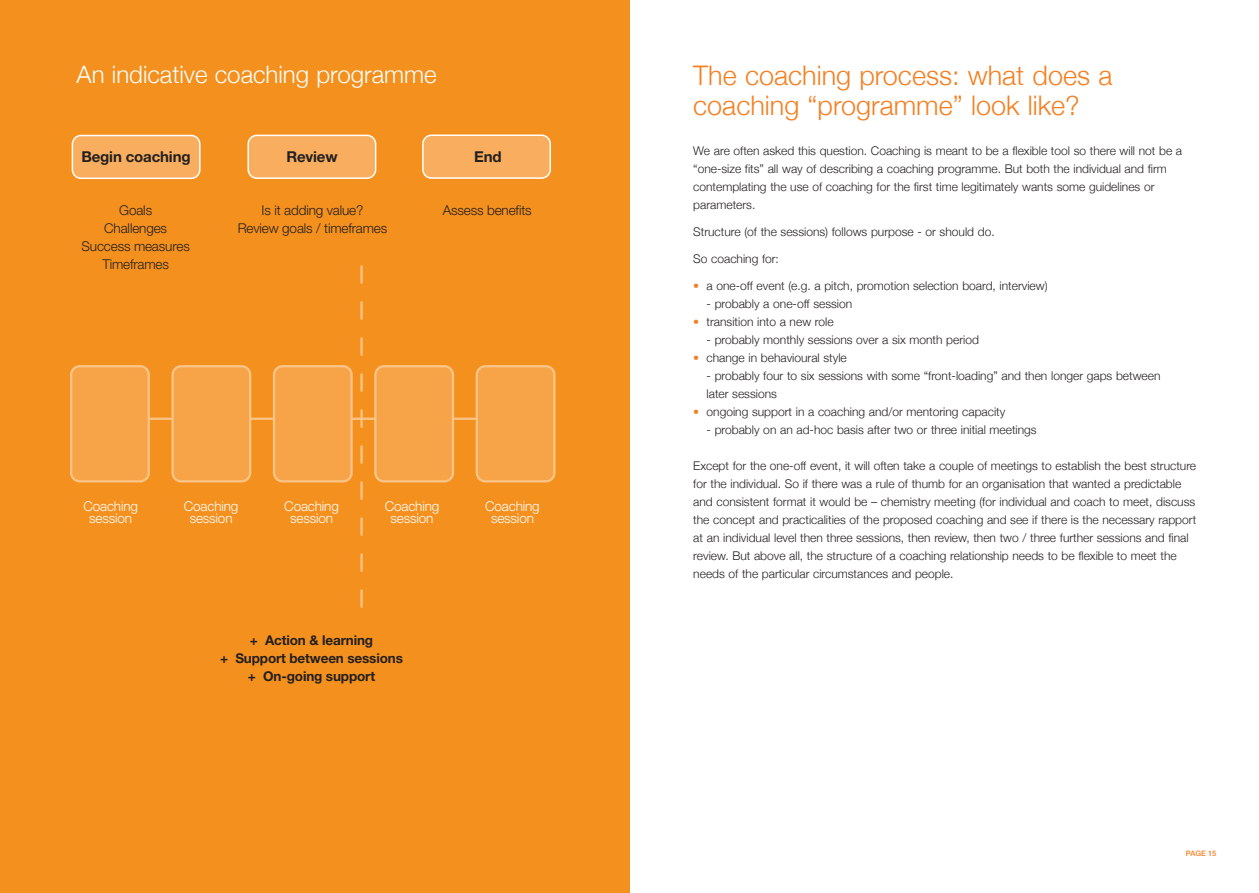
<style>
.page{position:relative;width:1259px;height:893px;background:#fff}
.page>*{position:absolute;margin:0;border:0;box-sizing:border-box;transform-origin:0 0}
.t1{font:300 27px/30px "Helvetica Neue";color:#f57f21}
.t2{font:300 24px "Helvetica Neue";color:#fff}
.t3{font:700 15px "Helvetica Neue";letter-spacing:-.01em;color:#231f20}
.t4{font:300 13.5px/18px "Helvetica Neue";letter-spacing:-.01em;color:#231f20;text-align:center}
.t5{font:300 13.5px/12px "Helvetica Neue";letter-spacing:-.01em;color:#fff;text-align:center}
.t6{font:700 13.5px/18px "Helvetica Neue";letter-spacing:-.01em;color:#231f20;text-align:center}
.t7{font:300 12px/18px "Helvetica Neue";color:#231f20}
.t8{font:500 7.5px "Helvetica Neue";color:#f57f21}
.s1{color:#f57f21}
</style>
<div class="page">
<div style="left:0;top:0;width:629px;height:893px;background:#f4901d"></div>
<div style="left:423px;top:135px;width:127px;height:43px;background:#f8ae5e;border-radius:9px"></div>
<div style="left:422px;top:135px;width:129px;height:44px;border:2px solid #fff;border-radius:9px"></div>
<div style="left:248px;top:135px;width:128px;height:43px;background:#f8ae5e;border-radius:9px"></div>
<div style="left:247px;top:135px;width:129px;height:44px;border:2px solid #fff;border-radius:9px"></div>
<div style="left:72px;top:135px;width:128px;height:43px;background:#f8ae5e;border-radius:9px"></div>
<div style="left:72px;top:135px;width:129px;height:44px;border:2px solid #fff;border-radius:9px"></div>
<hr style="left:87px;top:418px;width:431px;height:2px;background:#fbc488">
<svg style="left:360px;top:266px;width:3px;height:342px"></svg>
<div style="left:71px;top:366px;width:78px;height:115px;background:#f7a449;border-radius:9px"></div>
<div style="left:70px;top:365px;width:80px;height:117px;border:2px solid #fbc488;border-radius:9px"></div>
<div style="left:173px;top:366px;width:77px;height:115px;background:#f7a449;border-radius:9px"></div>
<div style="left:171px;top:365px;width:80px;height:117px;border:2px solid #fbc488;border-radius:9px"></div>
<div style="left:274px;top:366px;width:77px;height:115px;background:#f7a449;border-radius:9px"></div>
<div style="left:273px;top:365px;width:80px;height:117px;border:2px solid #fbc488;border-radius:9px"></div>
<div style="left:375px;top:366px;width:78px;height:115px;background:#f7a449;border-radius:9px"></div>
<div style="left:374px;top:365px;width:80px;height:117px;border:2px solid #fbc488;border-radius:9px"></div>
<div style="left:477px;top:366px;width:77px;height:115px;background:#f7a449;border-radius:9px"></div>
<div style="left:476px;top:365px;width:79px;height:117px;border:2px solid #fbc488;border-radius:9px"></div>
<h2 class="t2" style="left:77px;top:60px;width:361px">An indicative coaching programme</h2>
<p class="t3" style="left:81px;top:151px;width:111px">Begin coaching</p>
<p class="t4" style="left:82px;top:202px;width:110px">Goals<br>Challenges<br>Success measures<br>Timeframes</p>
<p class="t3" style="left:286px;top:151px;width:53px">Review</p>
<p class="t3" style="left:474px;top:151px;width:29px">End</p>
<p class="t4" style="left:238px;top:202px;width:151px">Is it adding value?<br>Review goals / timeframes</p>
<p class="t4" style="left:443px;top:202px;width:90px">Assess benefits</p>
<p class="t5" style="left:83px;top:502px;width:56px">Coaching session</p>
<p class="t5" style="left:184px;top:502px;width:56px">Coaching session</p>
<p class="t5" style="left:284px;top:502px;width:56px">Coaching session</p>
<p class="t5" style="left:385px;top:502px;width:56px">Coaching session</p>
<p class="t5" style="left:485px;top:502px;width:56px">Coaching session</p>
<p class="t6" style="left:220px;top:632px;width:184px">+ Action &amp; learning<br>+ Support between sessions + On-going support</p>
<h1 class="t1" style="left:693px;top:60px;width:420px">The coaching process: what does a coaching “programme” look like?</h1>
<p class="t7" style="left:693px;top:142px;width:490px">We are often asked this question. Coaching is meant to be a flexible tool so there will not be a “one-size fits” all way of describing a coaching programme. But both the individual and firm contemplating the use of coaching for the first time legitimately wants some guidelines or parameters.</p>
<p class="t7" style="left:693px;top:223px;width:303px">Structure (of the sessions) follows purpose - or should do.</p>
<p class="t7" style="left:693px;top:250px;width:87px">So coaching for:</p>
<p class="t7" style="left:693px;top:277px;width:356px"><span class="s1">•</span> a one-off event (e.g. a pitch, promotion selection board, interview)</p>
<p class="t7" style="left:706px;top:295px;width:147px">- probably a one-off session</p>
<p class="t7" style="left:693px;top:313px;width:142px"><span class="s1">•</span> transition into a new role</p>
<p class="t7" style="left:706px;top:331px;width:274px">- probably monthly sessions over a six month period</p>
<p class="t7" style="left:693px;top:349px;width:155px"><span class="s1">•</span> change in behavioural style</p>
<p class="t7" style="left:706px;top:367px;width:455px">- probably four to six sessions with some “front-loading” and then longer gaps between later sessions</p>
<p class="t7" style="left:693px;top:403px;width:313px"><span class="s1">•</span> ongoing support in a coaching and/or mentoring capacity</p>
<p class="t7" style="left:706px;top:421px;width:331px">- probably on an ad-hoc basis after two or three initial meetings</p>
<p class="t7" style="left:693px;top:457px;width:504px">Except for the one-off event, it will often take a couple of meetings to establish the best structure for the individual. So if there was a rule of thumb for an organisation that wanted a predictable and consistent format it would be – chemistry meeting (for individual and coach to meet, discuss the concept and practicalities of the proposed coaching and see if there is the necessary rapport at an individual level then three sessions, then review, then two / three further sessions and final review. But above all, the structure of a coaching relationship needs to be flexible to meet the needs of the particular circumstances and people.</p>
<p class="t8" style="left:1186px;top:850px;width:32px">PAGE 15</p>
</div>
